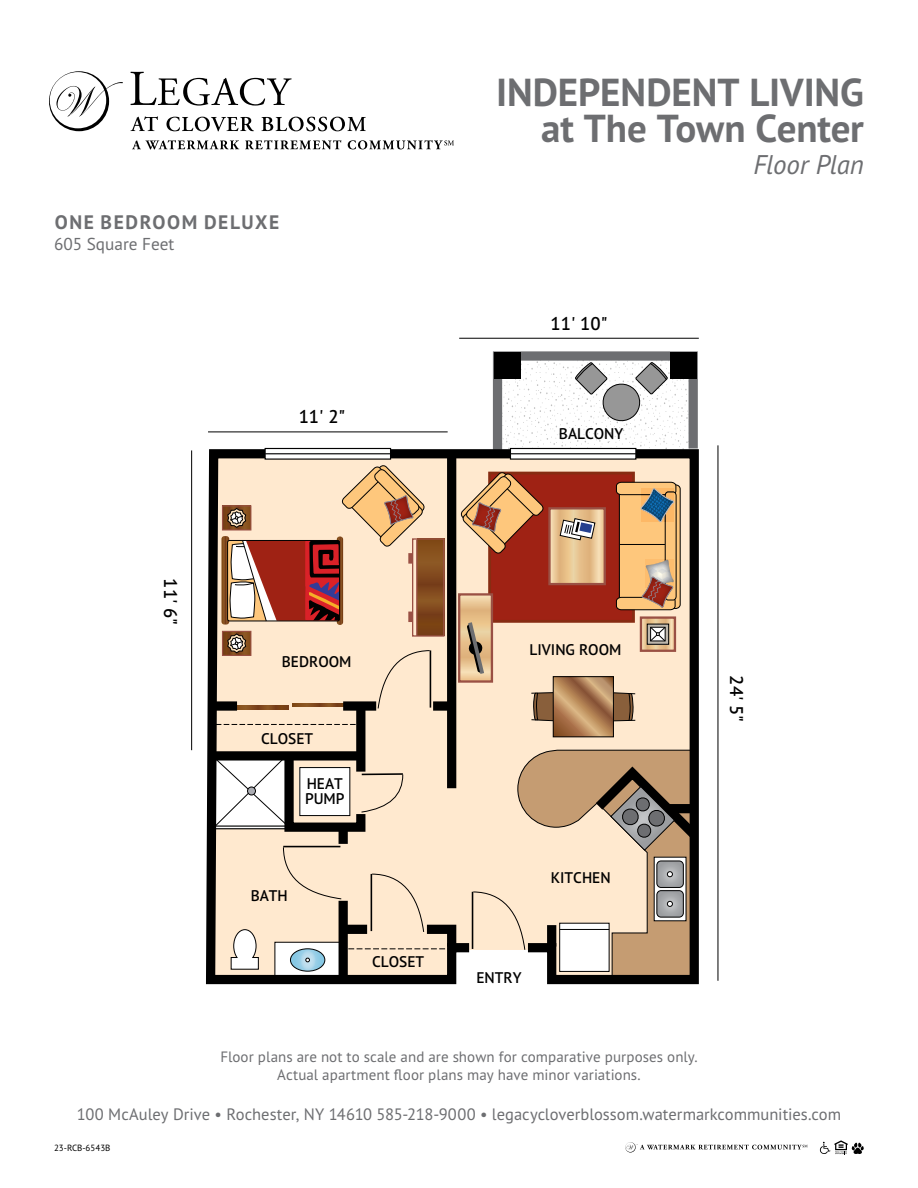
<style>
.page{position:relative;width:918px;height:1188px;background:#fff}
.page>*{position:absolute;margin:0;border:0;box-sizing:border-box;transform-origin:0 0}
.t1{font:700 39px/36px "PT Sans Pro";letter-spacing:-.005em;color:#6d6e71;text-align:right}
.t2{font:italic 27px "PT Sans Pro";letter-spacing:-.01em;color:#6d6e71}
.t3{font:700 19.5px "PT Sans Pro";letter-spacing:.08em;color:#6d6e71}
.t4{font:600 18.45px "PT Sans Pro";color:#000}
.t5{font:17.25px "PT Sans Pro";color:#6d6e71}
.t6{font:16.5px "PT Sans Pro";color:#6d6e71}
.t7{font:600 15.45px/15.5px "PT Sans Pro";color:#000}
.t8{font:15px/18px "PT Sans Pro";letter-spacing:.005em;color:#6d6e71;text-align:center}
.t9{font:9px "PT Sans Pro";color:#000}
</style>
<div class="page">
<svg style="left:49px;top:71px;width:74px;height:60px"></svg>
<svg style="left:130px;top:116px;width:28px;height:15px"></svg>
<svg style="left:166px;top:117px;width:88px;height:14px"></svg>
<svg style="left:261px;top:117px;width:105px;height:14px"></svg>
<svg style="left:130px;top:72px;width:162px;height:34px"></svg>
<svg style="left:132px;top:140px;width:107px;height:9px"></svg>
<svg style="left:245px;top:140px;width:96px;height:9px"></svg>
<svg style="left:348px;top:140px;width:106px;height:9px"></svg>
<svg style="left:625px;top:1142px;width:183px;height:11px"></svg>
<svg style="left:820px;top:1140px;width:44px;height:14px"></svg>
<svg style="left:206px;top:447px;width:493px;height:538px;background:#dcc9b3"></svg>
<div style="left:447px;top:454px;width:9px;height:334px;background:#000"></div>
<div style="left:339px;top:827px;width:9px;height:17px;background:#000"></div>
<div style="left:339px;top:901px;width:9px;height:79px;background:#000"></div>
<div style="left:356px;top:704px;width:9px;height:68px;background:#000"></div>
<div style="left:214px;top:701px;width:23px;height:10px;background:#000"></div>
<div style="left:343px;top:701px;width:33px;height:10px;background:#000"></div>
<div style="left:433px;top:701px;width:18px;height:10px;background:#000"></div>
<svg style="left:531px;top:692px;width:22px;height:30px"></svg>
<svg style="left:614px;top:692px;width:21px;height:29px"></svg>
<svg style="left:555px;top:678px;width:57px;height:57px;background:#b3845a"></svg>
<div style="left:553px;top:676px;width:61px;height:61px;border:1px solid #000"></div>
<svg style="left:488px;top:351px;width:211px;height:108px"></svg>
<div style="left:265px;top:448px;width:126px;height:11px;background:#fff"></div>
<div style="left:265px;top:448px;width:126px;height:12px;border:1px solid #010101"></div>
<hr style="left:265px;top:453px;width:126px;height:1px;background:#010101">
<div style="left:510px;top:448px;width:126px;height:11px;background:#fff"></div>
<div style="left:510px;top:448px;width:126px;height:12px;border:1px solid #010101"></div>
<hr style="left:510px;top:453px;width:126px;height:1px;background:#010101">
<svg style="left:377px;top:650px;width:54px;height:59px;background:#f6e1c7"></svg>
<hr style="left:430px;top:650px;width:1px;height:58px;background:#000">
<svg style="left:209px;top:750px;width:195px;height:86px"></svg>
<hr style="left:362px;top:773px;width:41px;height:2px;background:#000">
<svg style="left:472px;top:749px;width:227px;height:232px;background:#cab59e"></svg>
<hr style="left:472px;top:892px;width:1px;height:57px;background:#000">
<svg style="left:230px;top:929px;width:29px;height:41px"></svg>
<div style="left:290px;top:948px;width:35px;height:24px;border:1px solid #000;border-radius:50%"></div>
<svg style="left:283px;top:846px;width:178px;height:125px;background:#e4d3be"></svg>
<svg style="left:211px;top:724px;width:146px;height:1px"></svg>
<div style="left:222px;top:631px;width:29px;height:24px;background:linear-gradient(to bottom,#814a19,#814a19)"></div>
<div style="left:222px;top:631px;width:29px;height:25px;border:1px solid #9a5044"></div>
<svg style="left:227px;top:633px;width:19px;height:21px"></svg>
<div style="left:490px;top:473px;width:143px;height:148px;background:#9f2214"></div>
<div style="left:488px;top:472px;width:147px;height:151px;border:3px solid #872c12"></div>
<div style="left:619px;top:485px;width:61px;height:124px;border:1px solid #000;border-radius:4px"></div>
<svg style="left:616px;top:482px;width:61px;height:128px;background:#cea06d"></svg>
<svg style="left:551px;top:510px;width:52px;height:72px;background:#e8c593"></svg>
<div style="left:548px;top:507px;width:58px;height:78px;border:2px solid #9a5044"></div>
<svg style="left:643px;top:619px;width:30px;height:30px"></svg>
<div style="left:640px;top:616px;width:36px;height:36px;border:2px solid #9a5044"></div>
<svg style="left:649px;top:626px;width:18px;height:17px"></svg>
<div style="left:647px;top:624px;width:22px;height:21px;border:1px solid #000"></div>
<svg style="left:650px;top:627px;width:15px;height:14px"></svg>
<svg style="left:560px;top:518px;width:35px;height:22px"></svg>
<svg style="left:460px;top:471px;width:84px;height:83px"></svg>
<svg style="left:461px;top:596px;width:29px;height:84px;background:#e8c491"></svg>
<div style="left:458px;top:593px;width:35px;height:90px;border:2px solid #9a5044"></div>
<svg style="left:467px;top:622px;width:17px;height:52px"></svg>
<svg style="left:221px;top:465px;width:204px;height:160px;background:#daad95"></svg>
<svg style="left:417px;top:540px;width:25px;height:95px;background:#81491c"></svg>
<svg style="left:408px;top:553px;width:4px;height:11px"></svg>
<svg style="left:408px;top:612px;width:4px;height:10px"></svg>
<div style="left:412px;top:538px;width:32px;height:99px;border:1px solid #9a5044"></div>
<hr style="left:416px;top:540px;width:1px;height:96px;background:#9a5044">
<div style="left:300px;top:768px;width:50px;height:48px;background:#fff"></div>
<div style="left:299px;top:767px;width:51px;height:49px;border:1px solid #000"></div>
<hr style="left:459px;top:338px;width:240px;height:1px;background:#000">
<hr style="left:208px;top:432px;width:240px;height:1px;background:#000">
<hr style="left:191px;top:450px;width:1px;height:300px;background:#000">
<hr style="left:718px;top:445px;width:1px;height:536px;background:#000">
<h3 class="t3" style="left:55px;top:209px;width:226px">ONE BEDROOM DELUXE</h3>
<p class="t5" style="left:54px;top:233px;width:122px">605 Square Feet</p>
<p class="t4" style="left:299px;top:405px;width:48px">11' 2"</p>
<h1 class="t1" style="left:496px;top:74px;width:369px">INDEPENDENT LIVING at The Town Center</h1>
<h2 class="t2" style="left:754px;top:147px;width:112px">Floor Plan</h2>
<p class="t4" style="left:551px;top:312px;width:58px">11' 10"</p>
<p class="t7" style="left:559px;top:425px;width:66px">BALCONY</p>
<p class="t4" style="left:183px;top:578px;width:48px;rotate:90deg">11' 6"</p>
<p class="t7" style="left:282px;top:653px;width:71px">BEDROOM</p>
<p class="t7" style="left:261px;top:730px;width:54px">CLOSET</p>
<p class="t7" style="left:305px;top:775px;width:41px">HEAT<br>PUMP</p>
<p class="t7" style="left:251px;top:887px;width:39px">BATH</p>
<p class="t7" style="left:372px;top:954px;width:54px">CLOSET</p>
<p class="t7" style="left:530px;top:641px;width:93px">LIVING ROOM</p>
<p class="t7" style="left:551px;top:870px;width:61px">KITCHEN</p>
<p class="t7" style="left:476px;top:970px;width:47px">ENTRY</p>
<p class="t4" style="left:749px;top:675px;width:48px;rotate:90deg">24' 5"</p>
<p class="t8" style="left:220px;top:1047px;width:479px">Floor plans are not to scale and are shown for comparative purposes only.<br>Actual apartment floor plans may have minor variations.</p>
<p class="t6" style="left:77px;top:1104px;width:766px">100 McAuley Drive • Rochester, NY 14610 585-218-9000 • legacycloverblossom.watermarkcommunities.com</p>
<p class="t9" style="left:54px;top:1142px;width:58px">23-RCB-6543B</p>
</div>
